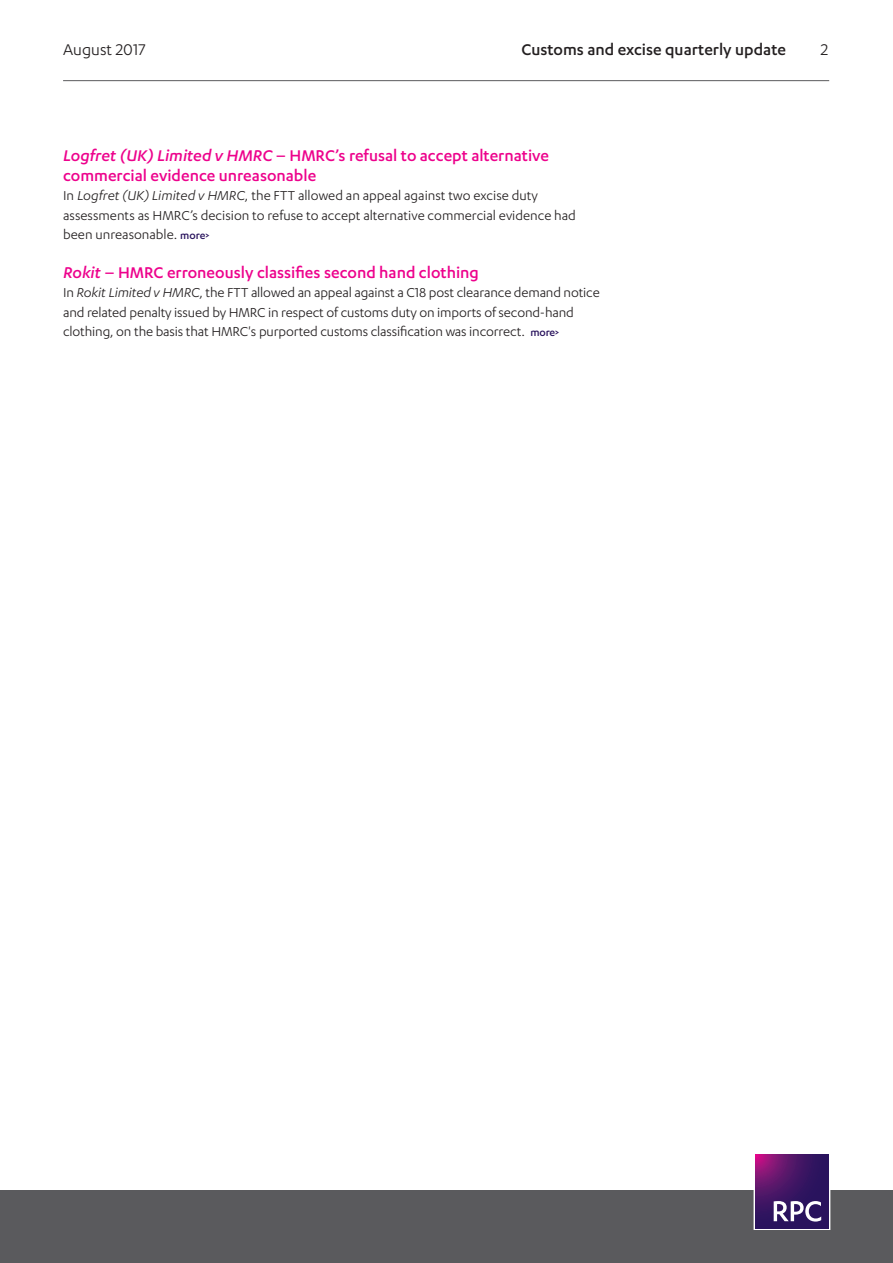
<style>
.page{position:relative;width:893px;height:1263px;background:#fff}
.page>*{position:absolute;margin:0;border:0;box-sizing:border-box;transform-origin:0 0}
.Update_article_title{font:500 18px/19.5px "Karbon";color:#ed028c}
.Heading_2__pink{font:500 18px "Karbon";color:#ed028c}
.Page_header{font:500 18px "Karbon";color:#231f20}
.Page_header-2{font:18px "Karbon";color:#231f20}
.Body{font:15px/19.5px "Karbon";letter-spacing:-.01em;color:#231f20}
.s1{font-style:italic}
.s2{font-weight:500;font-size:12px;color:#29135d}
</style>
<div class="page">
<hr style="left:63px;top:80px;width:766px;height:1px;background:#5a5a5d">
<div style="left:0;top:1191px;width:893px;height:72px;background:#5a5a5d"></div>
<div style="left:754px;top:1153px;width:76px;height:77px;border:1px solid #fff"></div>
<svg style="left:755px;top:1155px;width:74px;height:73px;background:#461565"></svg>
<svg style="left:774px;top:1201px;width:47px;height:20px"></svg>
<p class="Page_header-2" style="left:63px;top:39px;width:84px">August 2017</p>
<p class="Page_header" style="left:521px;top:39px;width:266px">Customs and excise quarterly update</p>
<p class="Page_header-2" style="left:821px;top:39px;width:9px">2</p>
<p class="Update_article_title" style="left:63px;top:145px;width:488px"><span class="s1">Logfret (UK) Limited v HMRC</span> – HMRC’s refusal to accept alternative commercial evidence unreasonable</p>
<p class="Body" style="left:63px;top:185px;width:514px">In <span class="s1">Logfret (UK) Limited v HMRC</span>, the FTT allowed an appeal against two excise duty assessments as HMRC’s decision to refuse to accept alternative commercial evidence had been unreasonable. <span class="s2">more&gt;</span></p>
<p class="Heading_2__pink" style="left:63px;top:262px;width:417px"><span class="s1">Rokit</span> – HMRC erroneously classifies second hand clothing</p>
<p class="Body" style="left:63px;top:283px;width:538px">In <span class="s1">Rokit Limited v HMRC</span>, the FTT allowed an appeal against a C18 post clearance demand notice and related penalty issued by HMRC in respect of customs duty on imports of second-hand clothing, on the basis that HMRC's purported customs classification was incorrect. <span class="s2">more&gt;</span></p>
</div>
